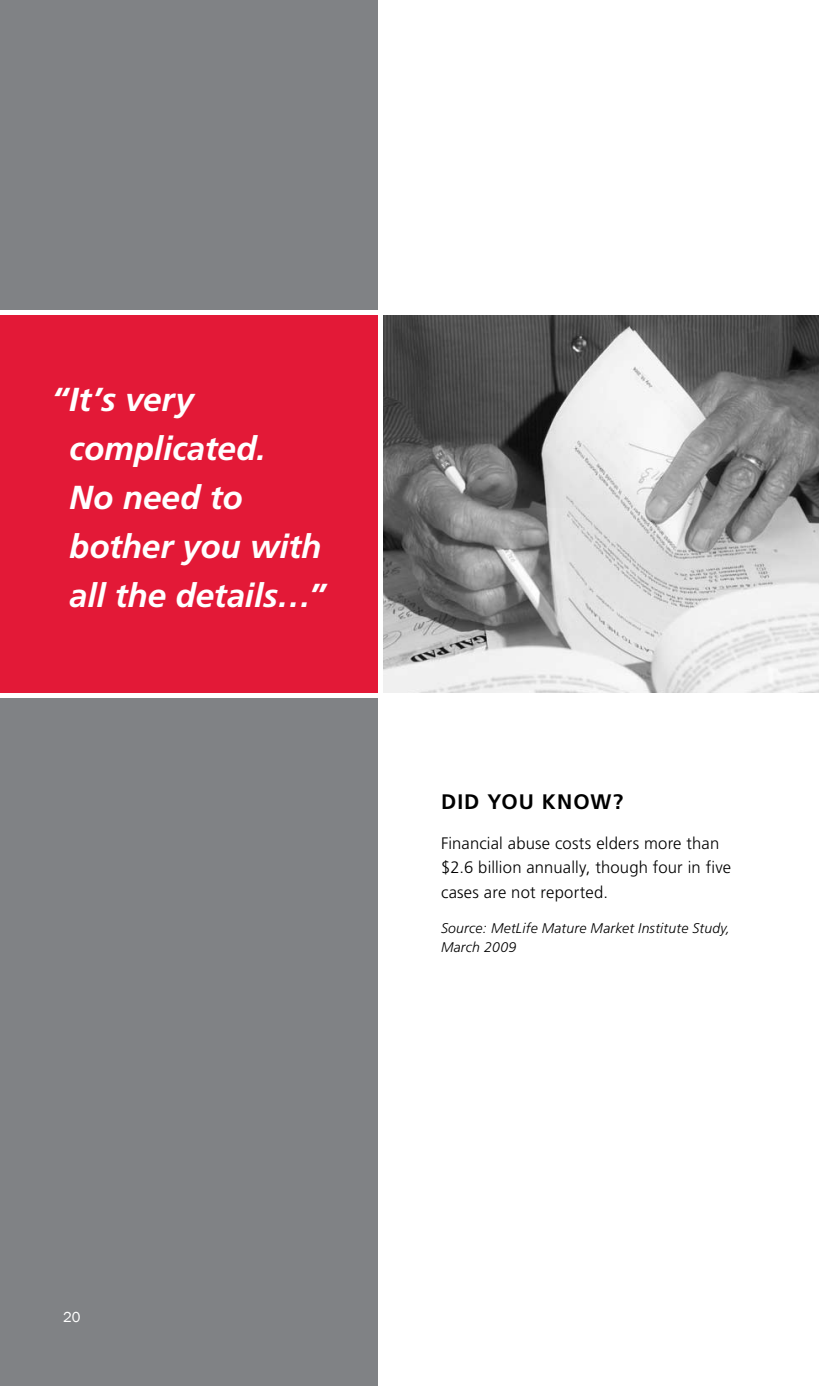
<style>
.page{position:relative;width:819px;height:1386px;background:#fff}
.page>*{position:absolute;margin:0;border:0;box-sizing:border-box;transform-origin:0 0}
.t1{font:italic 700 33.25px/49px "Frutiger";letter-spacing:-.005em;color:#fff}
.t2{font:700 21px "Frutiger";color:#000}
.t3{font:300 16.62px/24.5px "Frutiger";letter-spacing:.01em;color:#000}
.t4{font:14.88px "Franklin Gothic";color:#fff}
.t5{font:italic 300 14px/19.2px "Frutiger";letter-spacing:.015em;color:#000}
</style>
<div class="page">
<div style="left:0;top:315px;width:378px;height:378px;background:#e31937"></div>
<div style="left:0;top:698px;width:378px;height:688px;background:#808285"></div>
<div style="left:0;top:0;width:378px;height:310px;background:#808285"></div>
<img style="left:383px;top:315px;width:436px;height:378px">
<h1 class="t1" style="left:69px;top:375px;width:258px;text-indent:-17px">“It’s very complicated.<br>No need to bother you with all the details…”</h1>
<p class="t2" style="left:441px;top:789px;width:13px">DID</p>
<p class="t2" style="left:487px;top:789px;width:138px">YOU KNOW?</p>
<p class="t3" style="left:441px;top:831px;width:292px">Financial abuse costs elders more than $2.6 billion annually, though four in five cases are not reported.</p>
<p class="t5" style="left:441px;top:918px;width:291px">Source: MetLife Mature Market Institute Study,<br>March 2009</p>
<p class="t4" style="left:63px;top:1308px;width:19px">20</p>
</div>
